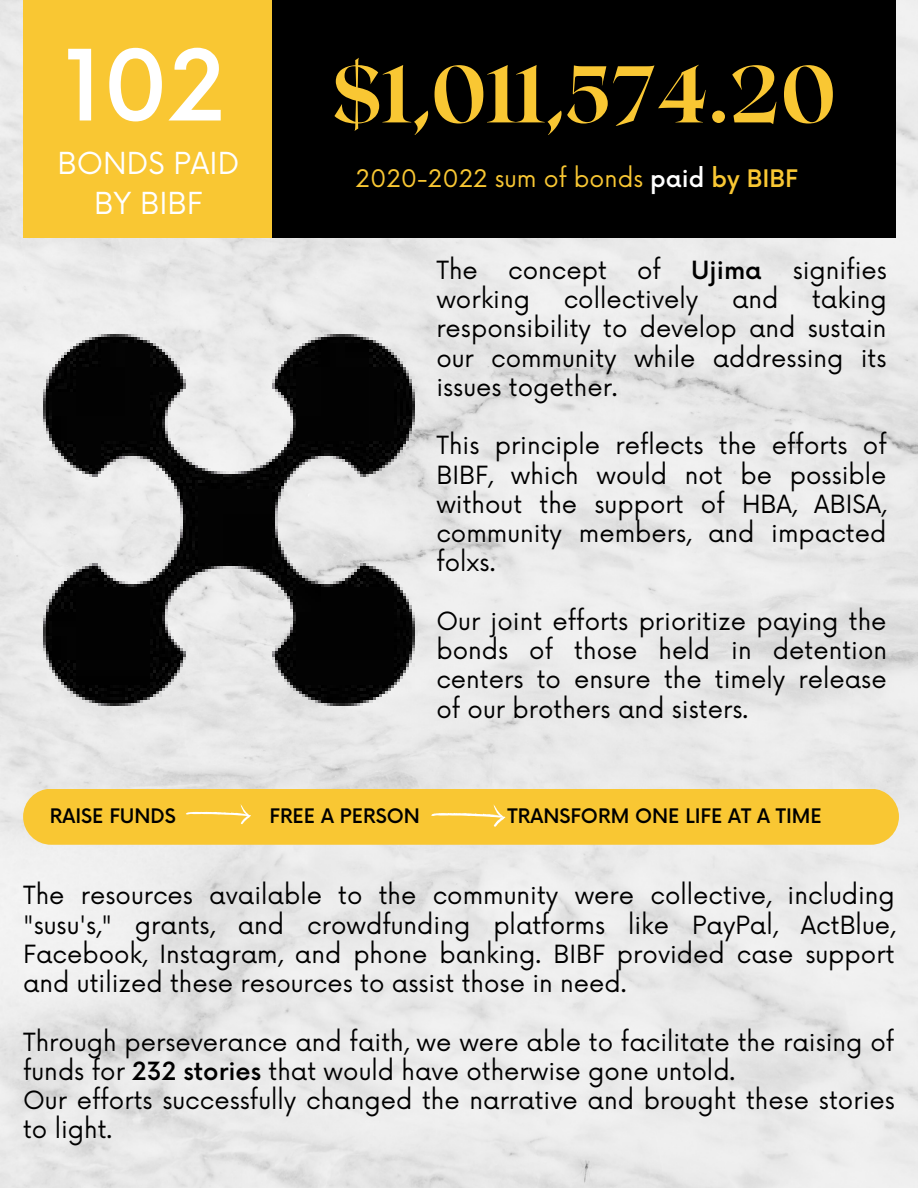
<style>
.page{position:relative;width:918px;height:1188px;background:#fff}
.page>*{position:absolute;margin:0;border:0;box-sizing:border-box;transform-origin:0 0}
.t1{font:500 95.7px "Now";color:#fff}
.t2{font:800 80.25px "Roxborough CF";color:#f9c733}
.t3{font:29.55px/40.5px "Now";color:#fff;text-align:center}
.t4{font:24.45px/29.2px "Now";color:#000;text-align:justify}
.t5{font:23.55px "Now";color:#f9c733}
.t6{font:500 19.5px "Now";color:#000}
.s1{font-weight:500;color:#fff}
.s2{font-weight:500}
</style>
<div class="page">
<div style="left:23px;top:0;width:250px;height:238px;background:#f9c733"></div>
<div style="left:272px;top:0;width:624px;height:238px;background:#000"></div>
<img style="left:23px;top:324px;width:408px;height:394px">
<div style="left:23px;top:789px;width:876px;height:56px;background:#f9c733;border-radius:28px"></div>
<svg style="left:431px;top:804px;width:75px;height:23px"></svg>
<svg style="left:186px;top:804px;width:65px;height:20px"></svg>
<p class="t1" style="left:64px;top:34px;width:162px">102</p>
<p class="t2" style="left:331px;top:42px;width:507px">$1,011,574.20</p>
<p class="t3" style="left:57px;top:144px;width:183px">BONDS PAID<br>BY BIBF</p>
<p class="t5" style="left:356px;top:165px;width:444px">2020-2022 sum of bonds <span class="s1">paid</span> <span class="s2">by BIBF</span></p>
<p class="t4" style="left:436px;top:257px;width:327px">The concept of <span class="s2">Ujima</span></p>
<p class="t4" style="left:793px;top:257px;width:96px">signifies</p>
<p class="t4" style="left:436px;top:286px;width:95px">working</p>
<p class="t4" style="left:564px;top:286px;width:136px">collectively</p>
<p class="t4" style="left:732px;top:286px;width:48px">and</p>
<p class="t4" style="left:436px;top:286px;width:452px;text-indent:376px">taking responsibility to develop and sustain our community while addressing its issues together.</p>
<p class="t4" style="left:436px;top:432px;width:452px">This principle reflects the efforts of BIBF, which would not be possible without the support of HBA, ABISA, community members, and impacted folxs.</p>
<p class="t4" style="left:436px;top:608px;width:452px">Our joint efforts prioritize paying the bonds of those held in detention centers to ensure the timely release of our brothers and sisters.</p>
<p class="t6" style="left:50px;top:805px;width:128px">RAISE FUNDS</p>
<p class="t6" style="left:270px;top:805px;width:152px">FREE A PERSON</p>
<p class="t6" style="left:508px;top:805px;width:316px">TRANSFORM ONE LIFE AT A TIME</p>
<p class="t4" style="left:23px;top:882px;width:874px">The resources available to the community were collective, including "susu's," grants, and crowdfunding platforms like PayPal, ActBlue, Facebook, Instagram, and phone banking. BIBF provided case support and utilized these resources to assist those in need.</p>
<p class="t4" style="left:23px;top:1029px;width:873px">Through perseverance and faith, we were able to facilitate the raising of funds for <span class="s2">232 stories</span> that would have otherwise gone untold.</p>
<p class="t4" style="left:23px;top:1087px;width:873px">Our efforts successfully changed the narrative and brought these stories to light.</p>
</div>
